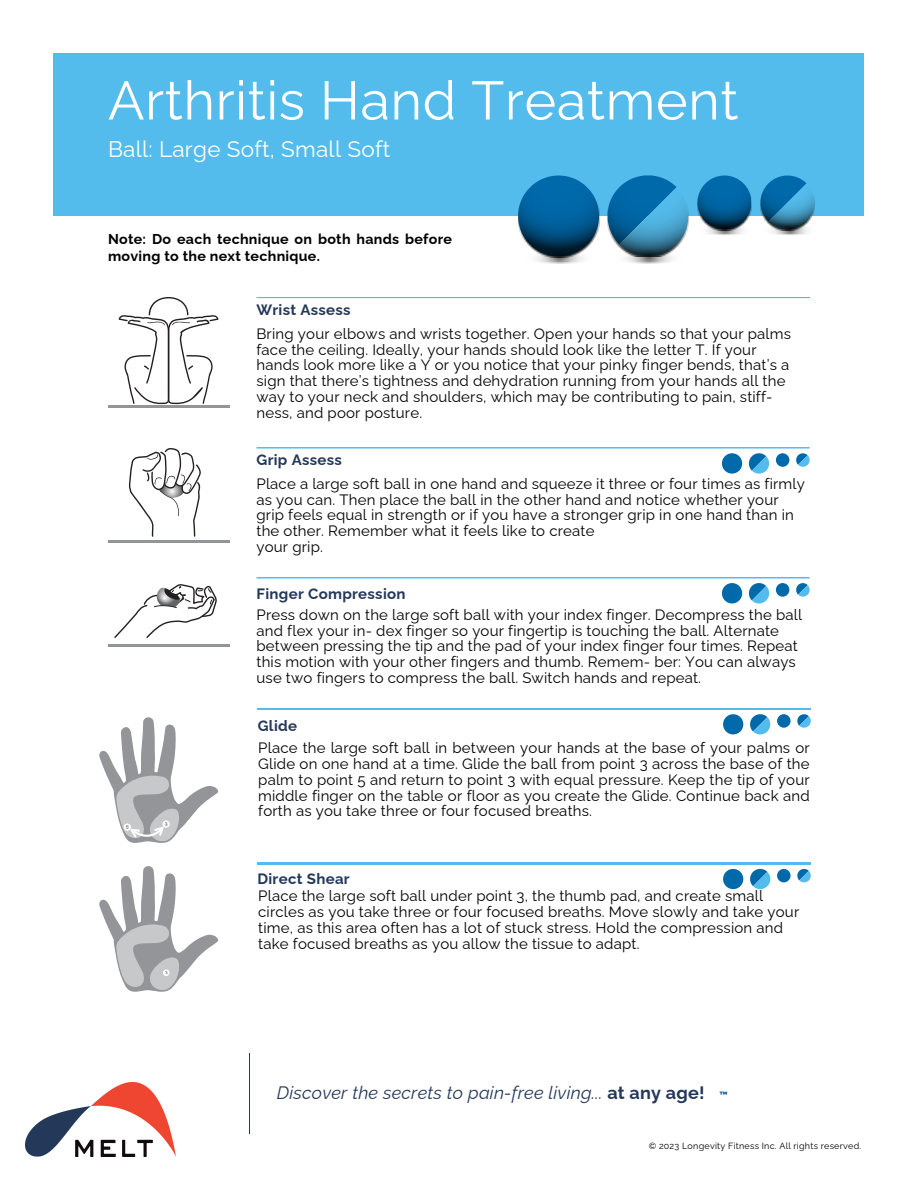
<style>
.page{position:relative;width:918px;height:1188px;background:#fff}
.page>*{position:absolute;margin:0;border:0;box-sizing:border-box;transform-origin:0 0}
.t1{font:54px "Raleway";letter-spacing:.01em;color:#fff}
.t2{font:22.5px "Raleway";letter-spacing:.01em;color:#fff}
.t3{font:italic 18px "Raleway";letter-spacing:.01em;color:#243859}
.t4{font:15px/15.8px "Raleway";letter-spacing:.01em;color:#000}
.t5{font:700 15px "Raleway";letter-spacing:.02em;color:#243859}
.t6{font:700 14.25px/16.8px "Raleway";letter-spacing:.02em;color:#000}
.t7{font:700 10.5px "Raleway";color:#004b98}
.t8{font:9px "Raleway";letter-spacing:.025em;color:#000}
.s1{font-weight:700;font-style:normal}
</style>
<div class="page">
<div style="left:54px;top:54px;width:810px;height:162px;background:#54bcec"></div>
<svg style="left:607px;top:175px;width:82px;height:52px"></svg>
<img style="left:608px;top:186px;width:80px;height:63px">
<img style="left:620px;top:249px;width:56px;height:15px">
<svg style="left:771px;top:175px;width:44px;height:37px"></svg>
<img style="left:760px;top:181px;width:54px;height:43px">
<img style="left:768px;top:224px;width:40px;height:11px">
<div style="left:518px;top:176px;width:81px;height:80px;background:#0069aa;border-radius:50%"></div>
<img style="left:519px;top:184px;width:81px;height:65px">
<img style="left:532px;top:249px;width:54px;height:15px">
<div style="left:698px;top:176px;width:54px;height:54px;background:#0069aa;border-radius:50%"></div>
<img style="left:698px;top:181px;width:54px;height:43px">
<img style="left:705px;top:224px;width:39px;height:11px">
<hr style="left:108px;top:405px;width:121px;height:3px;background:#939598">
<svg style="left:119px;top:297px;width:99px;height:108px"></svg>
<hr style="left:108px;top:540px;width:121px;height:3px;background:#939598">
<svg style="left:129px;top:448px;width:72px;height:89px"></svg>
<hr style="left:108px;top:644px;width:121px;height:3px;background:#939598">
<svg style="left:114px;top:584px;width:103px;height:54px"></svg>
<hr style="left:249px;top:1053px;width:1px;height:81px;background:#243859">
<hr style="left:256px;top:297px;width:554px;height:1px;background:#54bcec">
<hr style="left:256px;top:447px;width:554px;height:2px;background:#54bcec">
<div style="left:722px;top:453px;width:20px;height:21px;background:#0069aa;border-radius:50%"></div>
<svg style="left:748px;top:453px;width:22px;height:21px"></svg>
<div style="left:776px;top:453px;width:13px;height:14px;background:#0069aa;border-radius:50%"></div>
<svg style="left:796px;top:453px;width:14px;height:14px"></svg>
<hr style="left:256px;top:577px;width:554px;height:1px;background:#54bcec">
<div style="left:722px;top:583px;width:20px;height:20px;background:#0069aa;border-radius:50%"></div>
<svg style="left:748px;top:583px;width:22px;height:21px"></svg>
<div style="left:776px;top:583px;width:13px;height:14px;background:#0069aa;border-radius:50%"></div>
<svg style="left:796px;top:583px;width:14px;height:14px"></svg>
<img style="left:25px;top:1083px;width:151px;height:73px">
<hr style="left:257px;top:708px;width:554px;height:2px;background:#54bcec">
<div style="left:723px;top:714px;width:20px;height:20px;background:#0069aa;border-radius:50%"></div>
<svg style="left:750px;top:714px;width:21px;height:21px"></svg>
<div style="left:777px;top:714px;width:14px;height:14px;background:#0069aa;border-radius:50%"></div>
<svg style="left:797px;top:714px;width:14px;height:14px"></svg>
<svg style="left:99px;top:717px;width:120px;height:126px"></svg>
<hr style="left:257px;top:863px;width:554px;height:1px;background:#54bcec">
<div style="left:723px;top:869px;width:20px;height:20px;background:#0069aa;border-radius:50%"></div>
<svg style="left:750px;top:868px;width:21px;height:22px"></svg>
<div style="left:777px;top:869px;width:14px;height:13px;background:#0069aa;border-radius:50%"></div>
<svg style="left:797px;top:869px;width:14px;height:14px"></svg>
<svg style="left:99px;top:866px;width:120px;height:126px"></svg>
<p class="t1" style="left:108px;top:69px;width:632px">Arthritis Hand Treatment</p>
<p class="t2" style="left:108px;top:135px;width:284px">Ball: Large Soft, Small Soft</p>
<p class="t6" style="left:108px;top:231px;width:346px">Note: Do each technique on both hands before moving to the next technique.</p>
<p class="t5" style="left:256px;top:301px;width:96px">Wrist Assess</p>
<p class="t4" style="left:256px;top:326px;width:536px">Bring your elbows and wrists together. Open your hands so that your palms face the ceiling. Ideally, your hands should look like the letter T. If your hands look more like a Y or you notice that your pinky finger bends, that’s a sign that there’s tightness and dehydration running from your hands all the way to your neck and shoulders, which may be contributing to pain, stiff&shy;ness, and poor posture.</p>
<p class="t5" style="left:256px;top:451px;width:87px">Grip Assess</p>
<p class="t4" style="left:256px;top:476px;width:550px">Place a large soft ball in one hand and squeeze it three or four times as firmly as you can. Then place the ball in the other hand and notice whether your grip feels equal in strength or if you have a stronger grip in one hand than in the other. Remember what it feels like to create</p>
<p class="t4" style="left:256px;top:539px;width:68px">your grip.</p>
<p class="t5" style="left:256px;top:585px;width:151px">Finger Compression</p>
<p class="t4" style="left:256px;top:607px;width:547px">Press down on the large soft ball with your index finger. Decompress the ball and flex your in- dex finger so your fingertip is touching the ball. Alternate between pressing the tip and the pad of your index finger four times. Repeat this motion with your other fingers and thumb. Remem- ber: You can always use two fingers to compress the ball. Switch hands and repeat.</p>
<p class="t5" style="left:258px;top:716px;width:41px">Glide</p>
<p class="t4" style="left:258px;top:740px;width:553px;text-align:justify">Place the large soft ball in between your hands at the base of your palms or Glide on one hand at a time. Glide the ball from point 3 across the base of the palm to point 5 and return to point 3 with equal pressure. Keep the tip of your middle finger on the table or floor as you create the Glide. Continue back and forth as you take three or four focused breaths.</p>
<p class="t5" style="left:257px;top:870px;width:94px">Direct Shear</p>
<p class="t4" style="left:258px;top:888px;width:543px">Place the large soft ball under point 3, the thumb pad, and create small circles as you take three or four focused breaths. Move slowly and take your time, as this area often has a lot of stuck stress. Hold the compression and take focused breaths as you allow the tissue to adapt.</p>
<p class="t3" style="left:277px;top:1083px;width:429px">Discover the secrets to pain-free living... <span class="s1">at any age!</span></p>
<p class="t7" style="left:719px;top:1089px;width:10px">™</p>
<p class="t8" style="left:649px;top:1141px;width:214px">© 2023 Longevity Fitness Inc. All rights reserved.</p>
</div>
